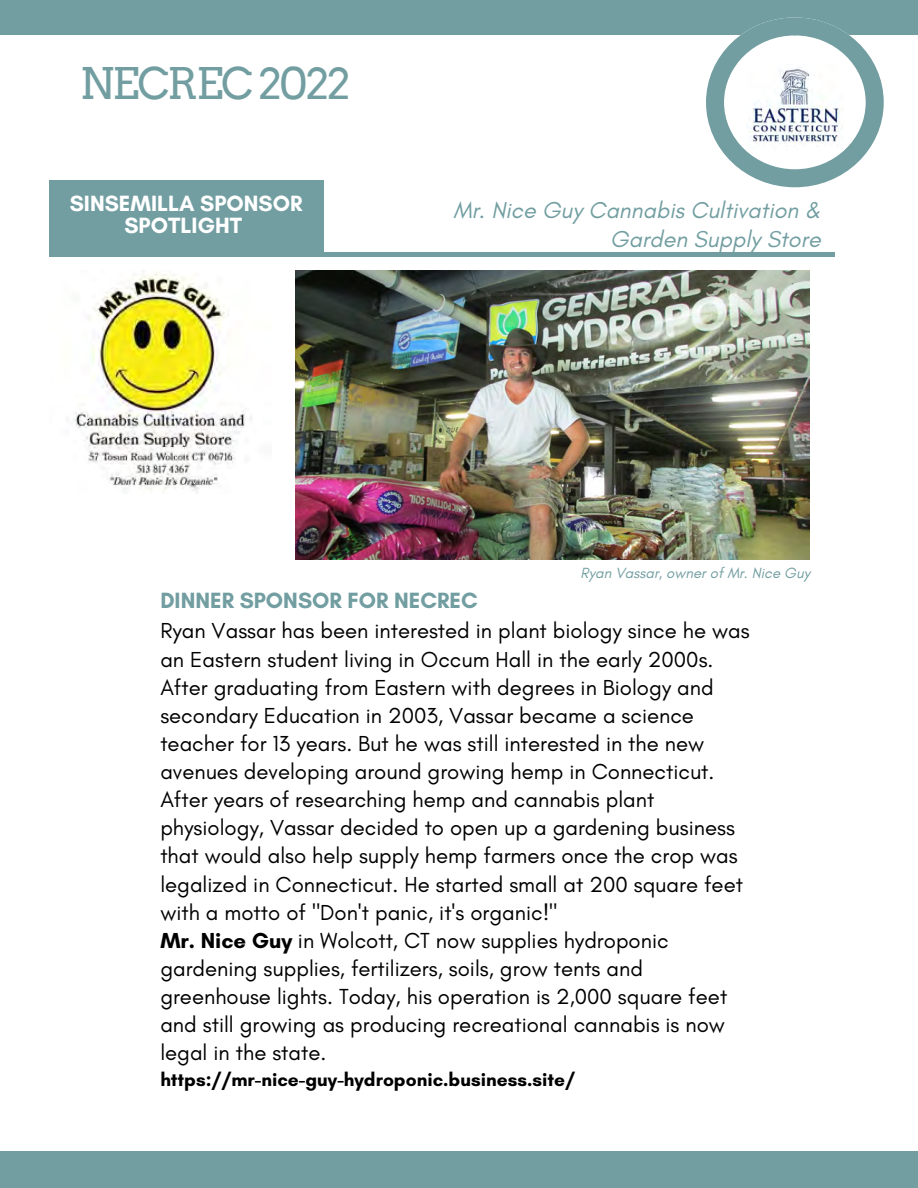
<style>
.page{position:relative;width:918px;height:1188px;background:#fff}
.page>*{position:absolute;margin:0;border:0;box-sizing:border-box;transform-origin:0 0}
.t1{font:43.65px "Arvo";letter-spacing:-.05em;color:#729ea1}
.t2{font:italic 23.4px/29.7px "Glacial Indifference";color:#729ea1;text-align:right}
.t3{font:700 22.5px/22.5px "Glacial Indifference";color:#fff;text-align:center}
.t4{font:700 22.5px "Glacial Indifference";color:#729ea1}
.t5{font:22.2px/28.2px "Glacial Indifference";color:#000}
.t6{font:700 19.2px "Glacial Indifference";color:#000}
.t7{font:italic 15px "Glacial Indifference";color:#729ea1}
.s1{font-weight:700}
</style>
<div class="page">
<hr style="left:85px;top:252px;width:749px;height:4px;background:#729ea1">
<div style="left:49px;top:180px;width:275px;height:76px;background:#729ea1"></div>
<div style="left:0;top:1151px;width:918px;height:37px;background:#729ea1"></div>
<div style="left:0;top:0;width:918px;height:35px;background:#729ea1"></div>
<svg style="left:706px;top:17px;width:178px;height:170px"></svg>
<img style="left:746px;top:64px;width:97px;height:87px">
<img style="left:67px;top:271px;width:185px;height:222px">
<img style="left:296px;top:271px;width:514px;height:289px">
<h1 class="t1" style="left:80px;top:57px;width:272px">NECREC 2022</h1>
<p class="t3" style="left:70px;top:191px;width:234px">SINSEMILLA SPONSOR<br>SPOTLIGHT</p>
<p class="t2" style="left:453px;top:195px;width:369px">Mr. Nice Guy Cannabis Cultivation &amp;<br>Garden Supply Store</p>
<p class="t7" style="left:581px;top:564px;width:231px">Ryan Vassar, owner of Mr. Nice Guy</p>
<p class="t4" style="left:160px;top:587px;width:319px">DINNER SPONSOR FOR NECREC</p>
<p class="t5" style="left:160px;top:617px;width:591px">Ryan Vassar has been interested in plant biology since he was an Eastern student living in Occum Hall in the early 2000s.<br>After graduating from Eastern with degrees in Biology and secondary Education in 2003, Vassar became a science teacher for 13 years. But he was still interested in the new avenues developing around growing hemp in Connecticut.<br>After years of researching hemp and cannabis plant physiology, Vassar decided to open up a gardening business that would also help supply hemp farmers once the crop was legalized in Connecticut. He started small at 200 square feet with a motto of "Don't panic, it's organic!"<br><span class="s1">Mr. Nice Guy</span> in Wolcott, CT now supplies hydroponic gardening supplies, fertilizers, soils, grow tents and greenhouse lights. Today, his operation is 2,000 square feet and still growing as producing recreational cannabis is now legal in the state.</p>
<p class="t6" style="left:160px;top:1068px;width:416px">https://mr-nice-guy-hydroponic.business.site/</p>
</div>
